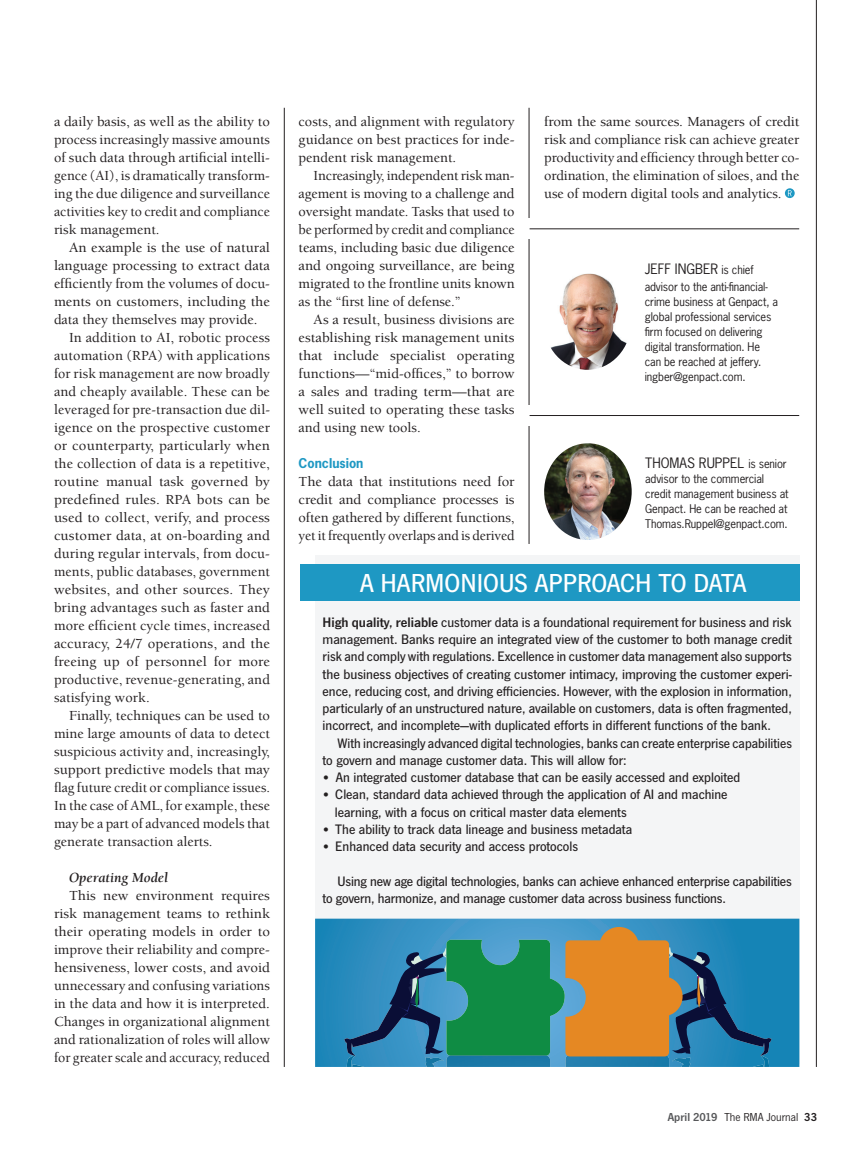
<style>
.page{position:relative;width:864px;height:1175px;background:#fff}
.page>*{position:absolute;margin:0;border:0;box-sizing:border-box;transform-origin:0 0}
.captions{font:500 27px "News Got T";color:#fff}
.Body_text{font:500 14.25px/18px "Berkeley";color:#231f20;text-align:justify}
.bullet{font:500 14.25px/17.2px "News Got T";color:#231f20}
.First_paragraph{font:500 14.25px/18px "Berkeley";letter-spacing:-.01em;color:#231f20;text-align:justify}
.Body_text-2{font:italic 700 14.25px "Berkeley";color:#231f20}
.Body_text-3{font:13.5px "News Gothic Std";color:#231f20}
.Sub_heads{font:700 12.75px "News Gothic Std";color:#1e98c3}
.t1{font:12px "News Got T";color:#231f20}
.Body_text-4{font:11.25px/15px "News Gothic Std";letter-spacing:-.01em;color:#231f20}
.s1{font-size:11.25px}
.s2{font-weight:600}
.s3{font-family:"Berkeley"}
.s4{font-weight:600;color:#57585a}
</style>
<div class="page">
<hr style="left:816px;top:0;width:1px;height:1066px;background:#231f20">
<hr style="left:284px;top:108px;width:1px;height:958px;background:#231f20">
<svg style="left:785px;top:188px;width:10px;height:10px"></svg>
<svg style="left:788px;top:190px;width:4px;height:6px"></svg>
<hr style="left:529px;top:108px;width:1px;height:436px;background:#231f20">
<div style="left:525px;top:405px;width:10px;height:21px;background:#fff"></div>
<hr style="left:530px;top:415px;width:269px;height:1px;background:#231f20">
<img style="left:544px;top:443px;width:88px;height:97px">
<img style="left:550px;top:273px;width:77px;height:97px">
<div style="left:525px;top:218px;width:10px;height:21px;background:#fff"></div>
<hr style="left:530px;top:228px;width:269px;height:1px;background:#231f20">
<div style="left:315px;top:555px;width:484px;height:509px;background:#f4f5f6"></div>
<div style="left:300px;top:564px;width:499px;height:37px;background:#1e98c3"></div>
<svg style="left:315px;top:918px;width:484px;height:148px;background:#288cbd"></svg>
<img style="left:347px;top:1056px;width:203px;height:10px">
<img style="left:565px;top:1056px;width:204px;height:10px">
<svg style="left:344px;top:927px;width:428px;height:129px;background:#51827a"></svg>
<p class="First_paragraph" style="left:54px;top:113px;width:218px">a daily basis, as well as the ability to process increasingly massive amounts of such data through artificial intelli&shy;gence (AI), is dramatically transform&shy;ing the due diligence and surveillance activities key to credit and compliance risk management.</p>
<p class="Body_text" style="left:54px;top:239px;width:218px;text-indent:15px">An example is the use of natural language processing to extract data efficiently from the volumes of docu&shy;ments on customers, including the data they themselves may provide.</p>
<p class="Body_text" style="left:54px;top:329px;width:218px;text-indent:15px">In addition to AI, robotic process automation (RPA) with applications for risk management are now broadly and cheaply available. These can be leveraged for pre-transaction due dil&shy;igence on the prospective customer or counterparty, particularly when the collection of data is a repetitive, routine manual task governed by predefined rules. RPA bots can be used to collect, verify, and process customer data, at on-boarding and during regular intervals, from docu&shy;ments, public databases, government websites, and other sources. They bring advantages such as faster and more efficient cycle times, increased accuracy, 24/7 operations, and the freeing up of personnel for more productive, revenue-generating, and satisfying work.</p>
<p class="Body_text" style="left:54px;top:707px;width:218px;text-indent:15px">Finally, techniques can be used to mine large amounts of data to detect suspicious activity and, increasingly, support predictive models that may flag future credit or compliance issues.<br>In the case of AML, for example, these may be a part of advanced models that generate transaction alerts.</p>
<p class="Body_text-2" style="left:69px;top:870px;width:101px">Operating Model</p>
<p class="Body_text" style="left:54px;top:887px;width:218px;text-indent:15px">This new environment requires risk management teams to rethink their operating models in order to improve their reliability and compre&shy;hensiveness, lower costs, and avoid unnecessary and confusing variations in the data and how it is interpreted.<br>Changes in organizational alignment and rationalization of roles will allow for greater scale and accuracy, reduced</p>
<p class="Body_text" style="left:299px;top:113px;width:218px">costs, and alignment with regulatory guidance on best practices for inde&shy;pendent risk management.</p>
<p class="Body_text" style="left:299px;top:167px;width:218px;text-indent:15px">Increasingly, independent risk man&shy;agement is moving to a challenge and oversight mandate. Tasks that used to be performed by credit and compliance teams, including basic due diligence and ongoing surveillance, are being migrated to the frontline units known as the “first line of defense.”</p>
<p class="Body_text" style="left:299px;top:311px;width:218px;text-indent:15px">As a result, business divisions are establishing risk management units that include specialist operating functions—“mid-offices,” to borrow a sales and trading term—that are well suited to operating these tasks and using new tools.</p>
<p class="Sub_heads" style="left:299px;top:455px;width:66px">Conclusion</p>
<p class="First_paragraph" style="left:299px;top:473px;width:218px">The data that institutions need for credit and compliance processes is often gathered by different functions, yet it frequently overlaps and is derived</p>
<p class="First_paragraph" style="left:544px;top:113px;width:257px">from the same sources. Managers of credit risk and compliance risk can achieve greater productivity and efficiency through better co&shy;ordination, the elimination of siloes, and the use of modern digital tools and analytics.</p>
<p class="Body_text-3" style="left:645px;top:260px;width:110px">JEFF INGBER <span class="s1">is chief</span></p>
<p class="Body_text-4" style="left:645px;top:279px;width:135px">advisor to the anti-financial&shy;crime business at Genpact, a global professional services firm focused on delivering digital transformation. He can be reached at jeffery. ingber@genpact.com.</p>
<p class="Body_text-3" style="left:645px;top:454px;width:143px">THOMAS RUPPEL <span class="s1">is senior</span></p>
<p class="Body_text-4" style="left:645px;top:471px;width:145px">advisor to the commercial credit management business at<br>Genpact. He can be reached at<br>Thomas.Ruppel@genpact.com.</p>
<p class="captions" style="left:360px;top:568px;width:388px">A HARMONIOUS APPROACH TO DATA</p>
<p class="bullet" style="left:323px;top:613px;width:471px;text-align:justify"><span class="s2">High quality, reliable</span> customer data is a foundational requirement for business and risk management. Banks require an integrated view of the customer to both manage credit risk and comply with regulations. Excellence in customer data management also supports the business objectives of creating customer intimacy, improving the customer experi&shy;ence, reducing cost, and driving efficiencies. However, with the explosion in information, particularly of an unstructured nature, available on customers, data is often fragmented, incorrect, and incomplete—with duplicated efforts in different functions of the bank.</p>
<p class="bullet" style="left:323px;top:734px;width:471px;text-indent:15px">With increasingly advanced digital technologies, banks can create enterprise capabilities to govern and manage customer data. This will allow for:</p>
<p class="bullet" style="left:323px;top:768px;width:419px"><span class="s3">•</span> An integrated customer database that can be easily accessed and exploited</p>
<p class="bullet" style="left:323px;top:785px;width:407px"><span class="s3">•</span> Clean, standard data achieved through the application of AI and machine</p>
<p class="bullet" style="left:335px;top:803px;width:293px">learning, with a focus on critical master data elements</p>
<p class="bullet" style="left:323px;top:820px;width:311px"><span class="s3">•</span> The ability to track data lineage and business metadata</p>
<p class="bullet" style="left:323px;top:837px;width:257px"><span class="s3">•</span> Enhanced data security and access protocols</p>
<p class="bullet" style="left:323px;top:872px;width:471px;text-indent:15px">Using new age digital technologies, banks can achieve enhanced enterprise capabilities to govern, harmonize, and manage customer data across business functions.</p>
<p class="t1" style="left:668px;top:1110px;width:151px"><span class="s4">April 2019</span> The RMA Journal <span class="s2">33</span></p>
</div>
